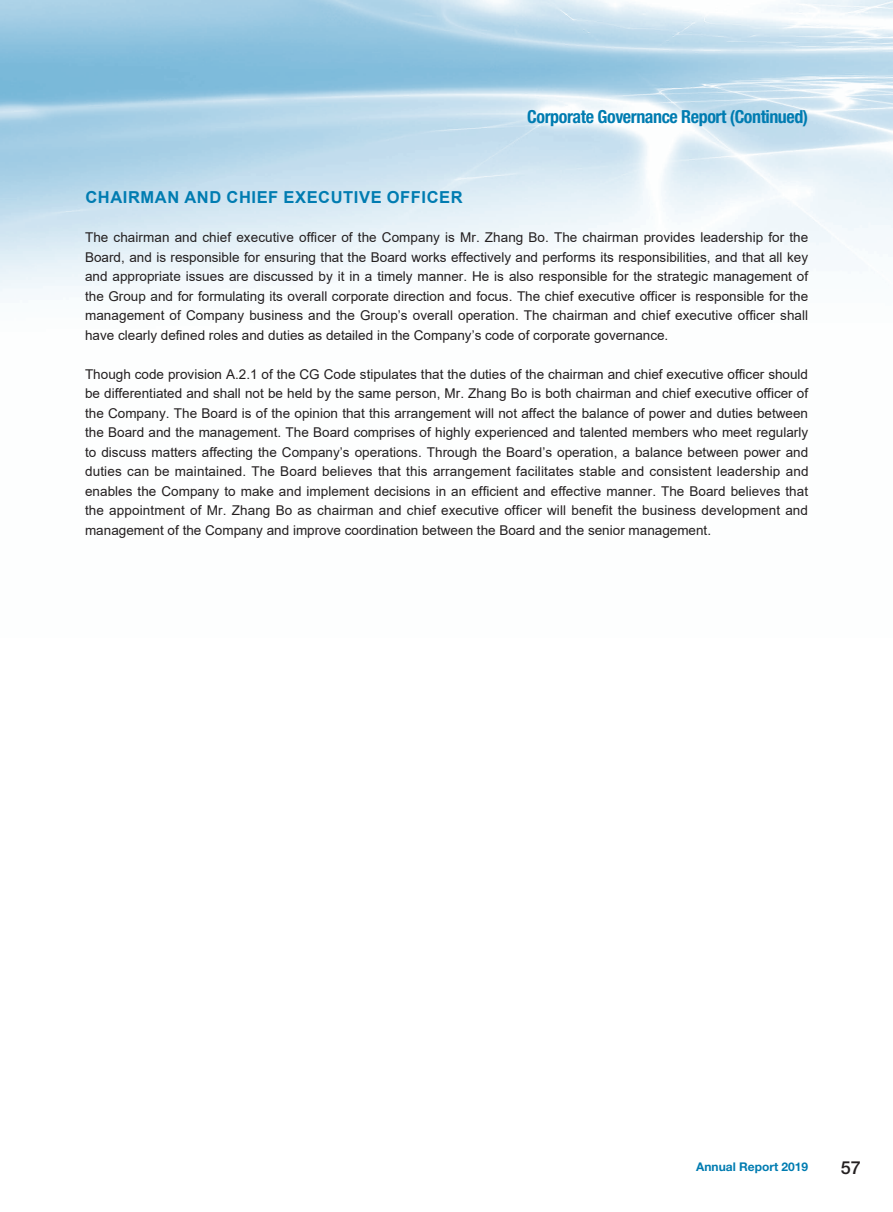
<style>
.page{position:relative;width:893px;height:1212px;background:#fff}
.page>*{position:absolute;margin:0;border:0;box-sizing:border-box;transform-origin:0 0}
.t1{font:700 condensed 18px "Helvetica Neue LT Std";letter-spacing:-.025em;color:#007cb1}
.t2{font:500 18px "Helvetica Neue LT Std";color:#231f20}
.t3{font:700 16.5px "Arial";letter-spacing:.035em;color:#007cb1}
.t4{font:13.5px/19.5px "Arial";color:#231f20;text-align:justify}
.t5{font:700 12px "Helvetica Neue LT Std";color:#007cb1}
</style>
<div class="page">
<h1 class="t1" style="left:527px;top:110px;width:282px">Corporate Governance Report (Continued)</h1>
<p class="t3" style="left:85px;top:188px;width:379px">CHAIRMAN AND CHIEF EXECUTIVE OFFICER</p>
<p class="t4" style="left:85px;top:228px;width:724px">The chairman and chief executive officer of the Company is Mr. Zhang Bo. The chairman provides leadership for the Board, and is responsible for ensuring that the Board works effectively and performs its responsibilities, and that all key and appropriate issues are discussed by it in a timely manner. He is also responsible for the strategic management of the Group and for formulating its overall corporate direction and focus. The chief executive officer is responsible for the management of Company business and the Group’s overall operation. The chairman and chief executive officer shall have clearly defined roles and duties as detailed in the Company’s code of corporate governance.</p>
<p class="t4" style="left:85px;top:364px;width:725px">Though code provision A.2.1 of the CG Code stipulates that the duties of the chairman and chief executive officer should be differentiated and shall not be held by the same person, Mr. Zhang Bo is both chairman and chief executive officer of the Company. The Board is of the opinion that this arrangement will not affect the balance of power and duties between the Board and the management. The Board comprises of highly experienced and talented members who meet regularly to discuss matters affecting the Company’s operations. Through the Board’s operation, a balance between power and duties can be maintained. The Board believes that this arrangement facilitates stable and consistent leadership and enables the Company to make and implement decisions in an efficient and effective manner. The Board believes that the appointment of Mr. Zhang Bo as chairman and chief executive officer will benefit the business development and management of the Company and improve coordination between the Board and the senior management.</p>
<p class="t5" style="left:696px;top:1163px;width:114px">Annual Report 2019</p>
<h1 class="t2" style="left:840px;top:1158px;width:22px">57</h1>
</div>
